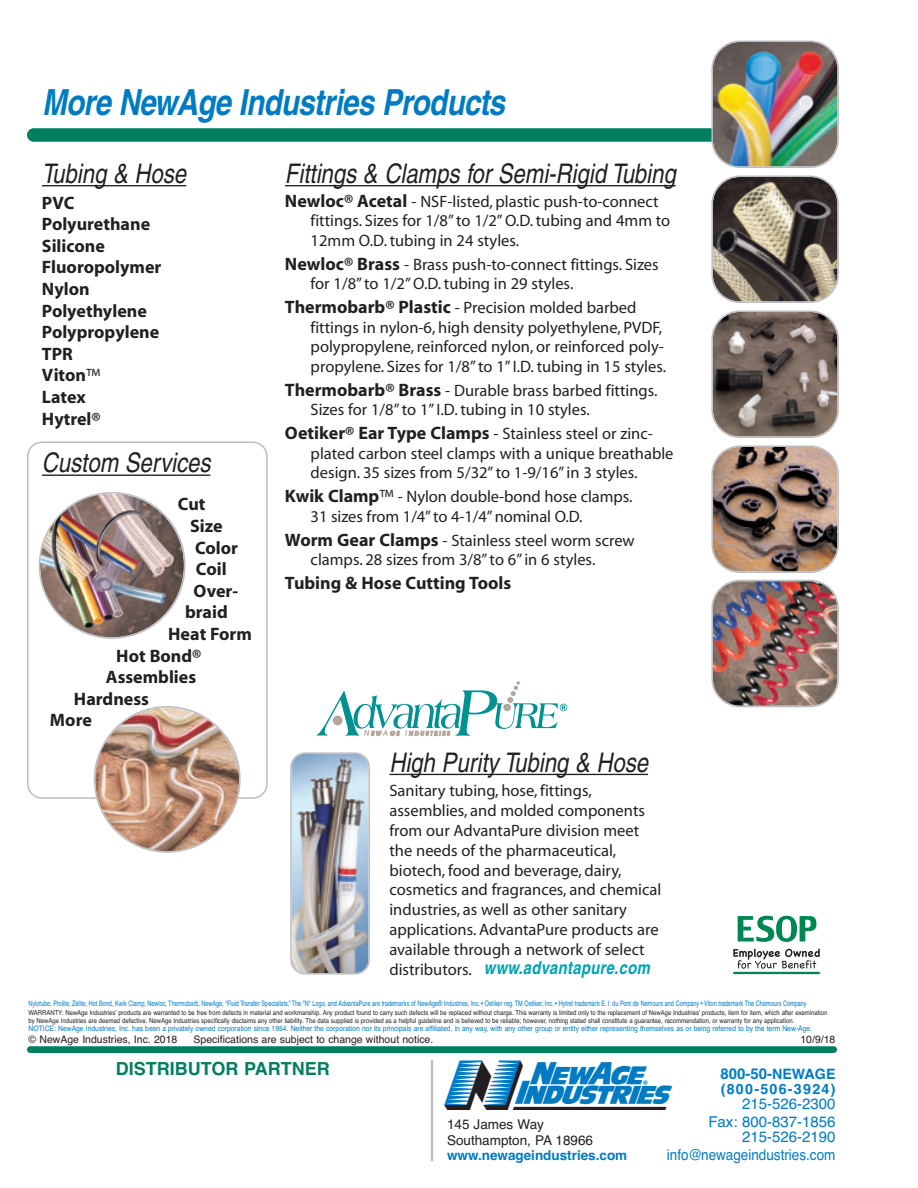
<style>
.page{position:relative;width:918px;height:1188px;background:#fff}
.page>*{position:absolute;margin:0;border:0;box-sizing:border-box;transform-origin:0 0}
.t1{font:49.5px "New Age Industries Logos";color:#007bc3}
.t2{font:italic 700 36px "Helvetica";color:#007bc3;scale:.82 1}
.t3{font:italic 27px "Helvetica";color:#231f20;scale:.82 1}
.t4{font:700 18px/21.6px "Myriad";color:#231f20}
.t5{font:italic 700 18px "Helvetica";color:#00a2b1;scale:.82 1}
.t6{font:700 18px "Helvetica";color:#007f60}
.t7{font:16.5px/19.5px "Myriad";color:#231f20}
.t8{font:15px/18px "Helvetica";color:#007bc3;text-align:right}
.t9{font:700 15px "Helvetica";color:#007bc3}
.t10{font:700 14.25px "Helvetica";letter-spacing:.09em;color:#007bc3}
.t11{font:13.5px/15.8px "Helvetica";color:#231f20}
.t12{font:700 13.5px "Helvetica";color:#007bc3}
.t13{font:10.5px "Helvetica";color:#231f20}
.t14{font:7.5px "Helvetica";color:#007bc3;scale:.74 1}
.t15{font:7.5px "Helvetica";color:#007bc3;scale:.91 1}
.t16{font:6.75px/7.5px "Helvetica";color:#231f20;scale:.88 1}
.s1{font-weight:400}
.s2{font-weight:700;font-size:18px}
.s3{font-size:18px}
.s4{font-family:"Myriad";font-weight:400;font-style:normal;font-size:16.5px;color:#231f20}
.s5{color:#231f20}
.s6{font-size:14.25px}
</style>
<div class="page">
<hr style="left:431px;top:1060px;width:2px;height:101px;background:#bcbdc0">
<div style="left:27px;top:1046px;width:810px;height:7px;background:#007f60;border-radius:3px"></div>
<div style="left:27px;top:128px;width:700px;height:14px;background:#007f60;border-radius:7px"></div>
<svg style="left:27px;top:441px;width:241px;height:358px"></svg>
<hr style="left:42px;top:475px;width:168px;height:1px;background:#231f20">
<hr style="left:42px;top:185px;width:144px;height:1px;background:#231f20">
<hr style="left:389px;top:774px;width:259px;height:1px;background:#231f20">
<img style="left:290px;top:752px;width:80px;height:223px">
<svg style="left:317px;top:681px;width:250px;height:56px"></svg>
<svg style="left:711px;top:176px;width:128px;height:127px;background:#746c63"></svg>
<svg style="left:711px;top:310px;width:128px;height:128px;background:#7a6e68"></svg>
<img style="left:711px;top:446px;width:128px;height:127px">
<img style="left:711px;top:580px;width:128px;height:127px">
<img style="left:711px;top:40px;width:128px;height:128px">
<hr style="left:285px;top:185px;width:391px;height:1px;background:#231f20">
<img style="left:39px;top:492px;width:147px;height:147px">
<img style="left:94px;top:706px;width:147px;height:147px">
<svg style="left:738px;top:916px;width:78px;height:26px"></svg>
<svg style="left:733px;top:949px;width:87px;height:20px"></svg>
<hr style="left:734px;top:972px;width:85px;height:2px;background:#008751">
<h2 class="t2" style="left:42px;top:90px;width:573px">More NewAge Industries Products</h2>
<h3 class="t3" style="left:42px;top:164px;width:183px">Tubing &amp; Hose</h3>
<p class="t4" style="left:42px;top:193px;width:121px">PVC<br>Polyurethane<br>Silicone<br>Fluoropolymer<br>Nylon<br>Polyethylene<br>Polypropylene<br>TPR<br>Viton<span class="s1">™<br></span>Latex<br>Hytrel®</p>
<h3 class="t3" style="left:42px;top:453px;width:212px">Custom Services</h3>
<p class="t4" style="left:178px;top:495px;width:29px">Cut</p>
<p class="t4" style="left:190px;top:517px;width:34px">Size</p>
<p class="t4" style="left:195px;top:538px;width:45px">Color</p>
<p class="t4" style="left:196px;top:560px;width:32px">Coil</p>
<p class="t4" style="left:194px;top:582px;width:46px">Over-</p>
<p class="t4" style="left:185px;top:603px;width:44px">braid</p>
<p class="t4" style="left:168px;top:625px;width:85px">Heat Form</p>
<p class="t4" style="left:116px;top:646px;width:87px">Hot Bond®</p>
<p class="t4" style="left:106px;top:668px;width:92px">Assemblies</p>
<p class="t4" style="left:74px;top:690px;width:77px">Hardness</p>
<p class="t4" style="left:50px;top:711px;width:43px">More</p>
<h3 class="t3" style="left:285px;top:164px;width:483px">Fittings &amp; Clamps for Semi-Rigid Tubing</h3>
<p class="t7" style="left:311px;top:193px;width:361px;text-indent:-26px"><span class="s2">Newloc® Acetal</span> - NSF-listed, plastic push-to-connect fittings. Sizes for 1/8” to 1/2” O.D. tubing and 4mm to<br>12mm O.D. tubing in 24 styles.</p>
<p class="t7" style="left:311px;top:256px;width:350px;text-indent:-26px"><span class="s2">Newloc® Brass</span> - Brass push-to-connect fittings. Sizes for 1/8” to 1/2” O.D. tubing in 29 styles.</p>
<p class="t7" style="left:311px;top:299px;width:357px;text-indent:-26px"><span class="s2">Thermobarb® Plastic</span> - Precision molded barbed fittings in nylon-6, high density polyethylene, PVDF, polypropylene, reinforced nylon, or reinforced poly&shy;propylene. Sizes for 1/8” to 1” I.D. tubing in 15 styles.</p>
<p class="t7" style="left:311px;top:382px;width:348px;text-indent:-26px"><span class="s2">Thermobarb® Brass</span> - Durable brass barbed fittings.<br>Sizes for 1/8” to 1” I.D. tubing in 10 styles.</p>
<p class="t7" style="left:311px;top:425px;width:364px;text-indent:-26px"><span class="s2">Oetiker® Ear Type Clamps</span> - Stainless steel or zinc&shy;plated carbon steel clamps with a unique breathable design. 35 sizes from 5/32” to 1-9/16” in 3 styles.</p>
<p class="t7" style="left:311px;top:488px;width:323px;text-indent:-26px"><span class="s2">Kwik Clamp</span><span class="s3">™</span> - Nylon double-bond hose clamps.<br>31 sizes from 1/4” to 4-1/4” nominal O.D.</p>
<p class="t7" style="left:311px;top:532px;width:326px;text-indent:-26px"><span class="s2">Worm Gear Clamps</span> - Stainless steel worm screw clamps. 28 sizes from 3/8” to 6” in 6 styles.</p>
<p class="t4" style="left:285px;top:574px;width:228px">Tubing &amp; Hose Cutting Tools</p>
<h3 class="t3" style="left:389px;top:752px;width:322px">High Purity Tubing &amp; Hose</h3>
<p class="t7" style="left:389px;top:782px;width:273px">Sanitary tubing, hose, fittings, assemblies, and molded components from our AdvantaPure division meet the needs of the pharmaceutical, biotech, food and beverage, dairy, cosmetics and fragrances, and chemical industries, as well as other sanitary applications. AdvantaPure products are available through a network of select</p>
<p class="t5" style="left:389px;top:962px;width:323px"><span class="s4">d i st r i b u to rs .</span> www.advantapure.com</p>
<p class="t14" style="left:29px;top:1001px;width:1053px">Nylotube, Prolite, Zelite, Hot Bond, Kwik Clamp, Newloc, Thermobarb, NewAge, “Fluid Transfer Specialists,” The "N" Logo, and AdvantaPure are trademarks of NewAge® Industries, Inc. • Oetiker reg. TM Oetiker, Inc. • Hytrel trademark E. I. du Pont de Nemours and Company • Viton trademark The Chemours Company</p>
<p class="t15" style="left:29px;top:1026px;width:863px">NOTICE: NewAge Industries, Inc. has been a privately owned corporation since 1954. Neither the corporation nor its principals are affiliated, in any way, with any other group or entity either representing themselves as or being referred to by the term New-Age.</p>
<p class="t16" style="left:28px;top:1010px;width:909px">WARRANTY: NewAge Industries’ products are warranted to be free from defects in material and workmanship. Any product found to carry such defects will be replaced without charge. This warranty is limited only to the replacement of NewAge Industries' products, item for item, which after examination by NewAge Industries are deemed defective. NewAge Industries specifically disclaims any other liability. The data supplied is provided as a helpful guideline and is believed to be reliable; however, nothing stated shall constitute a guarantee, recommendation, or warranty for any application.</p>
<p class="t13" style="left:29px;top:1036px;width:150px">© NewAge Industries, Inc. 2018</p>
<p class="t13" style="left:194px;top:1036px;width:241px">Specifications are subject to change without notice.</p>
<p class="t13" style="left:800px;top:1036px;width:37px">10/9/18</p>
<h1 class="t1" style="left:445px;top:1064px;width:275px">1<span class="s5">2</span>3<span class="s5">c</span></h1>
<p class="t6" style="left:116px;top:1062px;width:215px">DISTRIBUTOR PARTNER</p>
<p class="t9" style="left:720px;top:1069px;width:117px">800-50-<span class="s6">NEWAGE</span></p>
<p class="t10" style="left:721px;top:1084px;width:116px">(800-506-3924)</p>
<p class="t8" style="left:708px;top:1097px;width:129px">215-526-2300<br>Fax: 800-837-1856</p>
<p class="t8" style="left:667px;top:1130px;width:170px">215-526-2190 info@newageindustries.com</p>
<p class="t11" style="left:447px;top:1118px;width:148px">145 James Way<br>Southampton, PA 18966</p>
<p class="t12" style="left:447px;top:1151px;width:182px">www.newageindustries.com</p>
</div>
